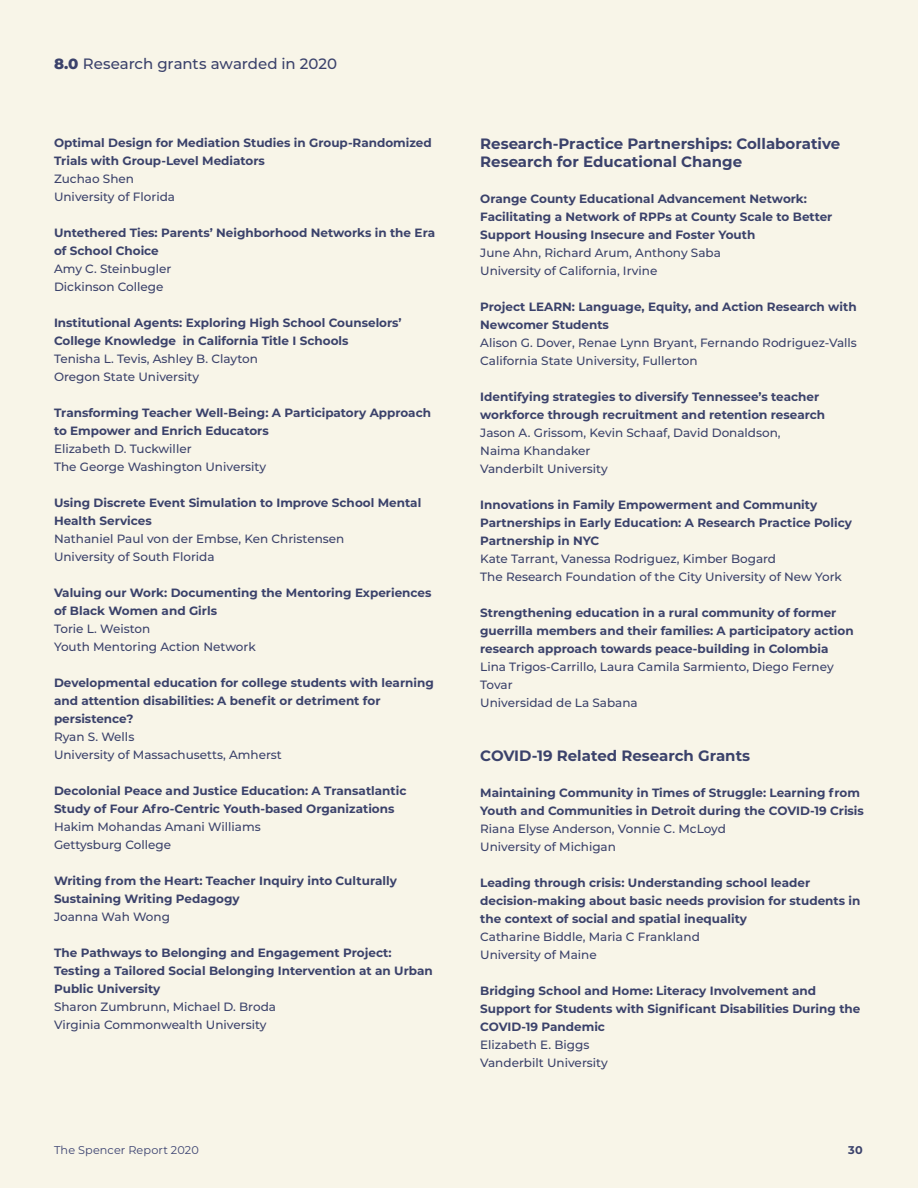
<style>
.page{position:relative;width:918px;height:1188px;background:#f8f5e8}
.page>*{position:absolute;margin:0;border:0;box-sizing:border-box;transform-origin:0 0}
.t1{font:700 15px/18px "Montserrat";color:#3b426b}
.t2{font:500 15px "Montserrat";color:#3b426b}
.t3{font:700 12px/18px "Montserrat";color:#3b426b}
.t4{font:500 12px/18px "Montserrat";color:#3b426b}
.t5{font:11.25px "Montserrat";letter-spacing:.01em;color:#3b4270}
.t6{font:700 11.25px "Montserrat";color:#3b426b}
.s1{font-weight:800}
</style>
<div class="page">
<p class="t2" style="left:54px;top:53px;width:285px"><span class="s1">8.0</span> Research grants awarded in 2020</p>
<p class="t3" style="left:54px;top:133px;width:379px">Optimal Design for Mediation Studies in Group-Randomized<br>Trials with Group-Level Mediators</p>
<p class="t4" style="left:54px;top:169px;width:123px">Zuchao Shen<br>University of Florida</p>
<p class="t3" style="left:54px;top:223px;width:383px">Untethered Ties: Parents’ Neighborhood Networks in the Era of School Choice</p>
<p class="t4" style="left:54px;top:259px;width:119px">Amy C. Steinbugler<br>Dickinson College</p>
<p class="t3" style="left:54px;top:313px;width:349px">Institutional Agents: Exploring High School Counselors’<br>College Knowledge in California Title I Schools</p>
<p class="t4" style="left:54px;top:349px;width:205px">Tenisha L. Tevis, Ashley B. Clayton<br>Oregon State University</p>
<p class="t3" style="left:54px;top:403px;width:379px">Transforming Teacher Well-Being: A Participatory Approach to Empower and Enrich Educators</p>
<p class="t4" style="left:54px;top:439px;width:214px">Elizabeth D. Tuckwiller<br>The George Washington University</p>
<p class="t3" style="left:54px;top:493px;width:369px">Using Discrete Event Simulation to Improve School Mental<br>Health Services</p>
<p class="t4" style="left:54px;top:529px;width:292px">Nathaniel Paul von der Embse, Ken Christensen<br>University of South Florida</p>
<p class="t3" style="left:54px;top:583px;width:379px">Valuing our Work: Documenting the Mentoring Experiences of Black Women and Girls</p>
<p class="t4" style="left:54px;top:619px;width:203px">Torie L. Weiston<br>Youth Mentoring Action Network</p>
<p class="t3" style="left:54px;top:673px;width:381px">Developmental education for college students with learning and attention disabilities: A benefit or detriment for persistence?</p>
<p class="t4" style="left:54px;top:727px;width:229px">Ryan S. Wells<br>University of Massachusetts, Amherst</p>
<p class="t3" style="left:54px;top:781px;width:354px">Decolonial Peace and Justice Education: A Transatlantic<br>Study of Four Afro-Centric Youth-based Organizations</p>
<p class="t4" style="left:54px;top:817px;width:208px">Hakim Mohandas Amani Williams<br>Gettysburg College</p>
<p class="t3" style="left:54px;top:871px;width:344px">Writing from the Heart: Teacher Inquiry into Culturally<br>Sustaining Writing Pedagogy</p>
<p class="t4" style="left:54px;top:907px;width:118px">Joanna Wah Wong</p>
<p class="t3" style="left:54px;top:943px;width:380px">The Pathways to Belonging and Engagement Project:<br>Testing a Tailored Social Belonging Intervention at an Urban<br>Public University</p>
<p class="t4" style="left:54px;top:997px;width:224px">Sharon Zumbrunn, Michael D. Broda<br>Virginia Commonwealth University</p>
<p class="t1" style="left:480px;top:134px;width:362px">Research-Practice Partnerships: Collaborative<br>Research for Educational Change</p>
<p class="t3" style="left:480px;top:190px;width:354px">Orange County Educational Advancement Network:<br>Facilitating a Network of RPPs at County Scale to Better<br>Support Housing Insecure and Foster Youth</p>
<p class="t4" style="left:480px;top:244px;width:242px">June Ahn, Richard Arum, Anthony Saba<br>University of California, Irvine</p>
<p class="t3" style="left:480px;top:298px;width:378px">Project LEARN: Language, Equity, and Action Research with<br>Newcomer Students</p>
<p class="t4" style="left:480px;top:334px;width:378px">Alison G. Dover, Renae Lynn Bryant, Fernando Rodriguez-Valls<br>California State University, Fullerton</p>
<p class="t3" style="left:480px;top:388px;width:346px">Identifying strategies to diversify Tennessee’s teacher workforce through recruitment and retention research</p>
<p class="t4" style="left:480px;top:424px;width:302px">Jason A. Grissom, Kevin Schaaf, David Donaldson,<br>Naima Khandaker<br>Vanderbilt University</p>
<p class="t3" style="left:480px;top:496px;width:373px">Innovations in Family Empowerment and Community<br>Partnerships in Early Education: A Research Practice Policy<br>Partnership in NYC</p>
<p class="t4" style="left:480px;top:550px;width:363px">Kate Tarrant, Vanessa Rodriguez, Kimber Bogard<br>The Research Foundation of the City University of New York</p>
<p class="t3" style="left:480px;top:604px;width:375px">Strengthening education in a rural community of former guerrilla members and their families: A participatory action research approach towards peace-building in Colombia</p>
<p class="t4" style="left:480px;top:658px;width:355px">Lina Trigos-Carrillo, Laura Camila Sarmiento, Diego Ferney<br>Tovar<br>Universidad de La Sabana</p>
<p class="t1" style="left:480px;top:746px;width:271px">COVID-19 Related Research Grants</p>
<p class="t3" style="left:480px;top:784px;width:385px">Maintaining Community in Times of Struggle: Learning from<br>Youth and Communities in Detroit during the COVID-19 Crisis</p>
<p class="t4" style="left:480px;top:820px;width:247px">Riana Elyse Anderson, Vonnie C. McLoyd<br>University of Michigan</p>
<p class="t3" style="left:480px;top:874px;width:382px">Leading through crisis: Understanding school leader decision-making about basic needs provision for students in the context of social and spatial inequality</p>
<p class="t4" style="left:480px;top:928px;width:221px">Catharine Biddle, Maria C Frankland<br>University of Maine</p>
<p class="t3" style="left:480px;top:982px;width:382px">Bridging School and Home: Literacy Involvement and<br>Support for Students with Significant Disabilities During the<br>COVID-19 Pandemic</p>
<p class="t4" style="left:480px;top:1036px;width:129px">Elizabeth E. Biggs<br>Vanderbilt University</p>
<p class="t5" style="left:54px;top:1142px;width:146px">The Spencer Report 2020</p>
<p class="t6" style="left:848px;top:1142px;width:16px">30</p>
</div>
